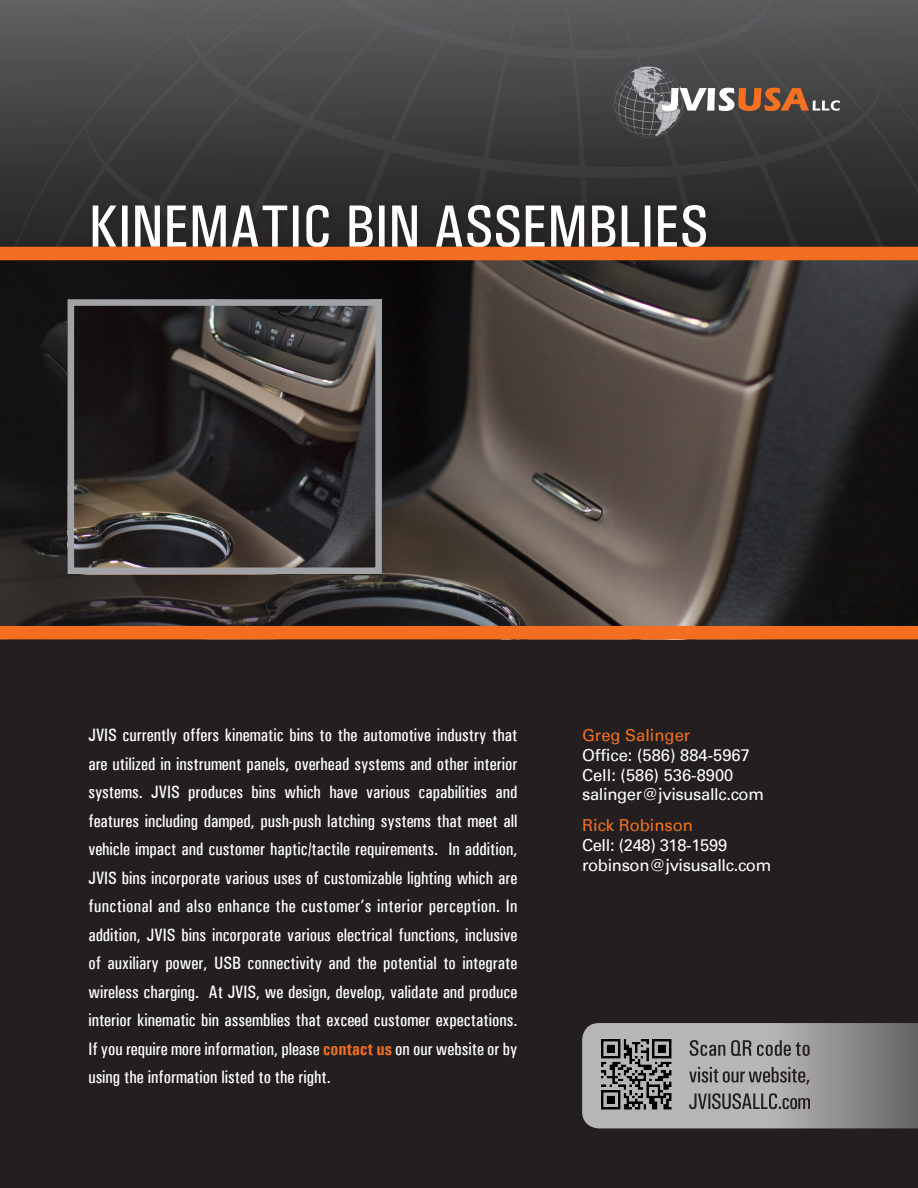
<style>
.page{position:relative;width:918px;height:1188px;background:#231f20}
.page>*{position:absolute;margin:0;border:0;box-sizing:border-box;transform-origin:0 0}
.t1{font:500 59.85px "Univers Condensed";color:#fff}
.t2{font:500 18px/28.5px "Univers Condensed";color:#fff;text-align:justify}
.t3{font:16.5px/19.8px "Univers";color:#fff}
.t4{font:16.5px/19.8px "Univers";letter-spacing:-.02em;color:#fff}
.s1{font-weight:700;color:#f36e21}
.s2{color:#f37121}
</style>
<div class="page">
<img style="left:0;top:260px;width:918px;height:366px">
<svg style="left:0;top:0;width:918px;height:247px"></svg>
<img style="left:76px;top:307px;width:298px;height:259px">
<div style="left:68px;top:299px;width:314px;height:275px;border:7px solid #a1a3a6"></div>
<div style="left:0;top:626px;width:918px;height:13px;background:#f36e21"></div>
<div style="left:87px;top:200px;width:630px;height:58px;background:#231f20"></div>
<div style="left:0;top:247px;width:918px;height:13px;background:#f36e21"></div>
<svg style="left:613px;top:67px;width:227px;height:71px;background:#605955"></svg>
<svg style="left:582px;top:1023px;width:336px;height:105px;background:#918f8f"></svg>
<p class="t1" style="left:88px;top:191px;width:621px">KINEMATIC BIN ASSEMBLIES</p>
<p class="t2" style="left:88px;top:721px;width:430px">JVIS currently offers kinematic bins to the automotive industry that are utilized in instrument panels, overhead systems and other interior systems. JVIS produces bins which have various capabilities and features including damped, push-push latching systems that meet all vehicle impact and customer haptic/tactile requirements. In addition, JVIS bins incorporate various uses of customizable lighting which are functional and also enhance the customer’s interior perception. In addition, JVIS bins incorporate various electrical functions, inclusive of auxiliary power, USB connectivity and the potential to integrate wireless charging. At JVIS, we design, develop, validate and produce interior kinematic bin assemblies that exceed customer expectations.<br>If you require more information, please <span class="s1">contact us</span> on our website or by using the information listed to the right.</p>
<p class="t3" style="left:582px;top:725px;width:183px"><span class="s2">Greg Salinger<br></span>Office: (586) 884-5967<br>Cell: (586) 536-8900 salinger@jvisusallc.com</p>
<p class="t4" style="left:582px;top:815px;width:191px"><span class="s2">Rick Robinson<br></span>Cell: (248) 318-1599 robinson@jvisusallc.com</p>
</div>
